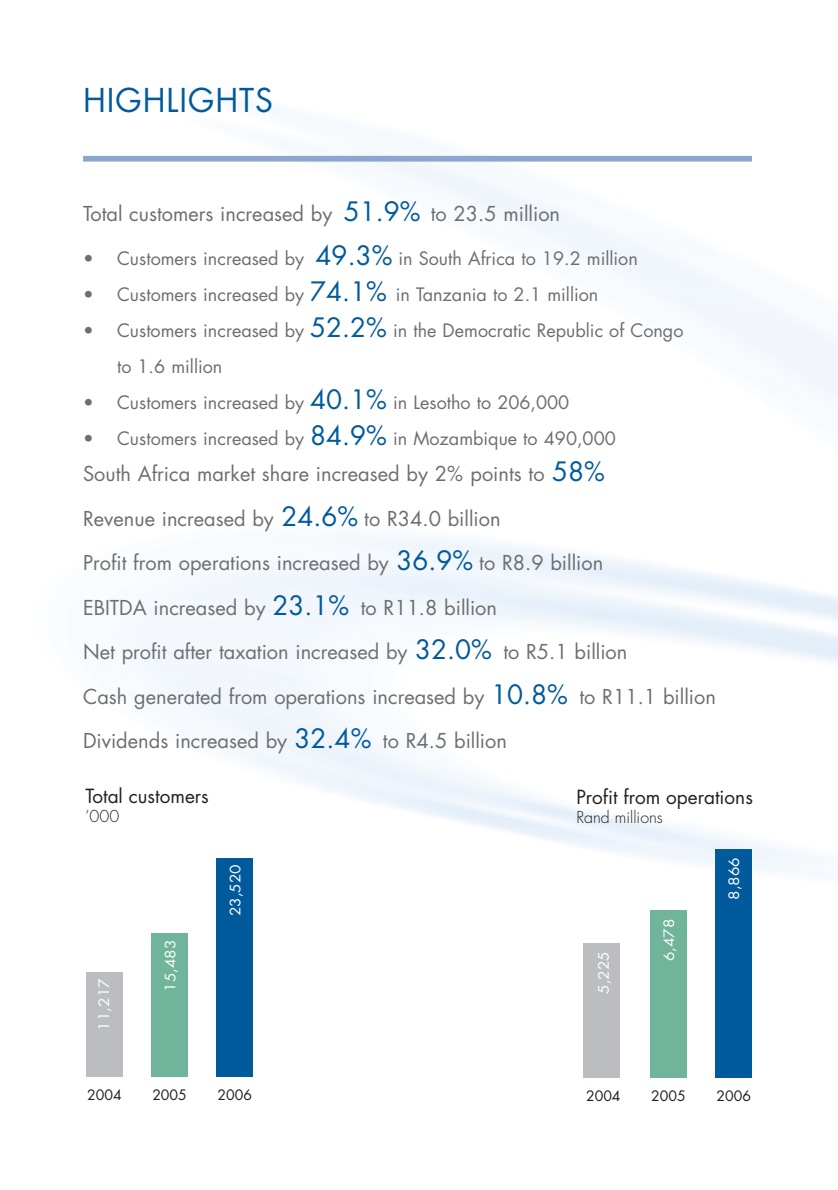
<style>
.page{position:relative;width:838px;height:1190px;background:#fff}
.page>*{position:absolute;margin:0;border:0;box-sizing:border-box;transform-origin:0 0}
.t1{font:32px "Futura";letter-spacing:.03em;color:#005a9c}
.t2{font:20px "Futura";color:#6c6e70}
.t3{font:19px "Futura";color:#231f20}
.t4{font:18px/36px "Futura";color:#6c6e70}
.t5{font:300 16px "Futura";color:#231f20}
.t6{font:14px "Futura";color:#fff;scale:1.1 1}
.t7{font:14px "Futura";color:#231f20}
.s1{font-size:26px;color:#005a9c}
</style>
<div class="page">
<img style="left:83px;top:153px;width:754px;height:924px">
<div style="left:83px;top:156px;width:669px;height:6px;background:#8ca7cf"></div>
<div style="left:217px;top:858px;width:36px;height:219px;background:#005a9c"></div>
<div style="left:86px;top:973px;width:37px;height:104px;background:#bbbdc0"></div>
<div style="left:151px;top:933px;width:37px;height:144px;background:#6fb49b"></div>
<div style="left:650px;top:911px;width:37px;height:167px;background:#6fb49b"></div>
<div style="left:583px;top:943px;width:37px;height:135px;background:#bbbdc0"></div>
<div style="left:715px;top:849px;width:37px;height:229px;background:#005a9c"></div>
<h1 class="t1" style="left:83px;top:85px;width:192px">HIGHLIGHTS</h1>
<p class="t2" style="left:83px;top:204px;width:479px">Total customers increased by <span class="s1">51.9%</span> to 23.5 million</p>
<p class="t4" style="left:83px;top:242px;width:556px">• Customers increased by <span class="s1">49.3%</span> in South Africa to 19.2 million</p>
<p class="t4" style="left:83px;top:278px;width:517px">• Customers increased by <span class="s1">74.1%</span> in Tanzania to 2.1 million</p>
<p class="t4" style="left:117px;top:314px;width:568px;text-indent:-34px">• Customers increased by <span class="s1">52.2%</span> in the Democratic Republic of Congo to 1.6 million</p>
<p class="t4" style="left:83px;top:386px;width:488px">• Customers increased by <span class="s1">40.1%</span> in Lesotho to 206,000</p>
<p class="t4" style="left:83px;top:422px;width:534px">• Customers increased by <span class="s1">84.9%</span> in Mozambique to 490,000</p>
<p class="t2" style="left:83px;top:465px;width:523px">South Africa market share increased by 2% points to <span class="s1">58%</span></p>
<p class="t2" style="left:83px;top:509px;width:419px">Revenue increased by <span class="s1">24.6%</span> to R34.0 billion</p>
<p class="t2" style="left:83px;top:554px;width:522px">Profit from operations increased by <span class="s1">36.9%</span> to R8.9 billion</p>
<p class="t2" style="left:83px;top:598px;width:416px">EBITDA increased by <span class="s1">23.1%</span> to R11.8 billion</p>
<p class="t2" style="left:83px;top:643px;width:546px">Net profit after taxation increased by <span class="s1">32.0%</span> to R5.1 billion</p>
<p class="t2" style="left:83px;top:687px;width:634px">Cash generated from operations increased by <span class="s1">10.8%</span> to R11.1 billion</p>
<p class="t2" style="left:83px;top:732px;width:425px">Dividends increased by <span class="s1">32.4%</span> to R4.5 billion</p>
<p class="t3" style="left:85px;top:787px;width:125px">Total customers</p>
<p class="t5" style="left:85px;top:809px;width:35px">’000</p>
<p class="t3" style="left:576px;top:788px;width:178px">Profit from operations</p>
<p class="t5" style="left:576px;top:810px;width:88px">Rand millions</p>
<p class="t6" style="left:98px;top:1031px;width:49px;rotate:-90deg">11,217</p>
<p class="t6" style="left:164px;top:992px;width:49px;rotate:-90deg">15,483</p>
<p class="t6" style="left:229px;top:916px;width:49px;rotate:-90deg">23,520</p>
<p class="t7" style="left:87px;top:1089px;width:36px">2004</p>
<p class="t7" style="left:152px;top:1089px;width:36px">2005</p>
<p class="t7" style="left:218px;top:1089px;width:36px">2006</p>
<p class="t6" style="left:597px;top:994px;width:40px;rotate:-90deg">5,225</p>
<p class="t6" style="left:662px;top:961px;width:40px;rotate:-90deg">6,478</p>
<p class="t6" style="left:728px;top:900px;width:40px;rotate:-90deg">8,866</p>
<p class="t7" style="left:586px;top:1090px;width:36px">2004</p>
<p class="t7" style="left:651px;top:1090px;width:36px">2005</p>
<p class="t7" style="left:717px;top:1090px;width:36px">2006</p>
</div>
